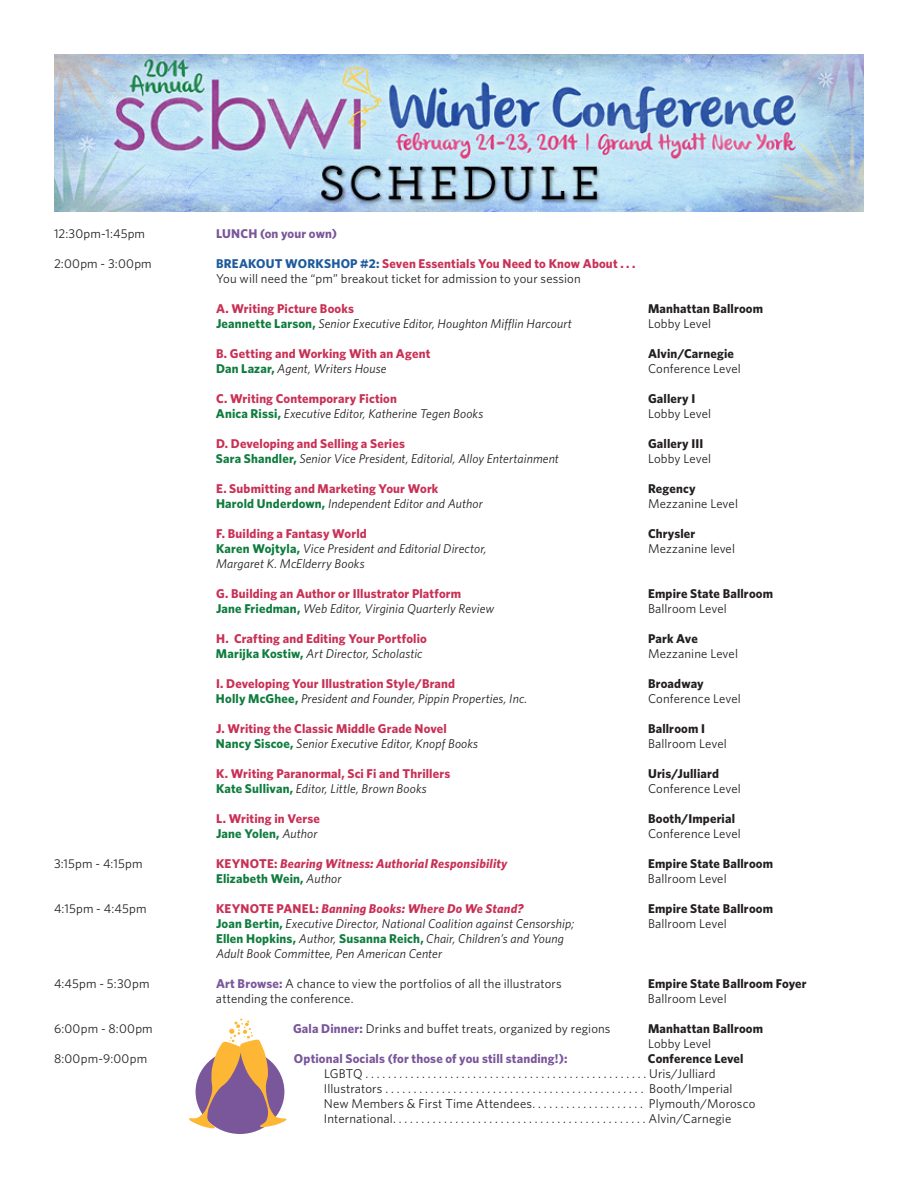
<style>
.page{position:relative;width:918px;height:1188px;background:#fff}
.page>*{position:absolute;margin:0;border:0;box-sizing:border-box;transform-origin:0 0}
.body_text{font:12.75px/15px "Whitney";letter-spacing:.01em;color:#231f20}
.body_text-2{font:italic 12.75px/15px "Whitney";letter-spacing:.01em;color:#231f20}
.body_text-3{font:700 12.75px "Whitney";letter-spacing:.01em;color:#c83054}
.body_text-4{font:700 12.75px "Whitney";letter-spacing:.015em;color:#231f20}
.body_text-5{font:italic 700 12.75px "Whitney";letter-spacing:.015em;color:#c83054}
.body_text-6{font:700 12.75px "Whitney";letter-spacing:.01em;color:#7a569a}
.body_text-7{font:700 12.75px "Whitney";letter-spacing:.015em;color:#0f7c3e}
.s1{color:#1e5a9d}
.s2{font-weight:700;font-style:normal;color:#0f7c3e}
.s3{font-weight:400;font-style:italic;color:#231f20}
.s4{font-style:normal}
.s5{font-weight:700;color:#7a569a}
</style>
<div class="page">
<img style="left:54px;top:54px;width:810px;height:157px">
<svg style="left:189px;top:1019px;width:98px;height:110px"></svg>
<p class="body_text" style="left:54px;top:226px;width:93px">12:30pm-1:45pm</p>
<p class="body_text-6" style="left:216px;top:225px;width:123px">LUNCH (on your own)</p>
<p class="body_text" style="left:54px;top:256px;width:99px">2:00pm - 3:00pm</p>
<p class="body_text-3" style="left:216px;top:255px;width:421px"><span class="s1">BREAKOUT WORKSHOP #2:</span> Seven Essentials You Need to Know About . . .</p>
<p class="body_text" style="left:216px;top:271px;width:366px">You will need the “pm” breakout ticket for admission to your session</p>
<p class="body_text-3" style="left:216px;top:300px;width:140px">A. Writing Picture Books</p>
<p class="body_text-4" style="left:648px;top:300px;width:117px">Manhattan Ballroom</p>
<p class="body_text-2" style="left:216px;top:316px;width:357px"><span class="s2">Jeannette Larson,</span> Senior Executive Editor, Houghton Mifflin Harcourt</p>
<p class="body_text" style="left:648px;top:316px;width:65px">Lobby Level</p>
<p class="body_text-3" style="left:216px;top:345px;width:216px">B. Getting and Working With an Agent</p>
<p class="body_text-4" style="left:648px;top:345px;width:88px">Alvin/Carnegie</p>
<p class="body_text-2" style="left:216px;top:361px;width:172px"><span class="s2">Dan Lazar,</span> Agent, Writers House</p>
<p class="body_text" style="left:648px;top:361px;width:94px">Conference Level</p>
<p class="body_text-3" style="left:216px;top:390px;width:183px">C. Writing Contemporary Fiction</p>
<p class="body_text-4" style="left:648px;top:390px;width:49px">Gallery I</p>
<p class="body_text-2" style="left:216px;top:406px;width:269px"><span class="s2">Anica Rissi,</span> Executive Editor, Katherine Tegen Books</p>
<p class="body_text" style="left:648px;top:406px;width:65px">Lobby Level</p>
<p class="body_text-3" style="left:216px;top:435px;width:190px">D. Developing and Selling a Series</p>
<p class="body_text-4" style="left:648px;top:435px;width:57px">Gallery III</p>
<p class="body_text-2" style="left:216px;top:451px;width:345px"><span class="s2">Sara Shandler,</span> Senior Vice President, Editorial, Alloy Entertainment</p>
<p class="body_text" style="left:648px;top:451px;width:65px">Lobby Level</p>
<p class="body_text-3" style="left:216px;top:480px;width:224px">E. Submitting and Marketing Your Work</p>
<p class="body_text-4" style="left:648px;top:480px;width:49px">Regency</p>
<p class="body_text-2" style="left:216px;top:496px;width:268px"><span class="s2">Harold Underdown,</span> Independent Editor and Author</p>
<p class="body_text" style="left:648px;top:496px;width:91px">Mezzanine Level</p>
<p class="body_text-3" style="left:216px;top:525px;width:152px">F. Building a Fantasy World</p>
<p class="body_text-4" style="left:648px;top:525px;width:49px">Chrysler</p>
<p class="body_text-2" style="left:216px;top:541px;width:272px"><span class="s2">Karen Wojtyla,</span> Vice President and Editorial Director,</p>
<p class="body_text" style="left:648px;top:541px;width:89px">Mezzanine level</p>
<p class="body_text-2" style="left:216px;top:556px;width:150px">Margaret K. McElderry Books</p>
<p class="body_text-3" style="left:216px;top:585px;width:247px">G. Building an Author or Illustrator Platform</p>
<p class="body_text-4" style="left:648px;top:585px;width:127px">Empire State Ballroom</p>
<p class="body_text-2" style="left:216px;top:601px;width:280px"><span class="s2">Jane Friedman,</span> Web Editor, Virginia Quarterly Review</p>
<p class="body_text" style="left:648px;top:601px;width:80px">Ballroom Level</p>
<p class="body_text-3" style="left:216px;top:630px;width:212px">H. Crafting and Editing Your Portfolio</p>
<p class="body_text-4" style="left:648px;top:630px;width:51px">Park Ave</p>
<p class="body_text-2" style="left:216px;top:646px;width:208px"><span class="s2">Marijka Kostiw,</span> Art Director, Scholastic</p>
<p class="body_text" style="left:648px;top:646px;width:91px">Mezzanine Level</p>
<p class="body_text-3" style="left:216px;top:675px;width:241px">I. Developing Your Illustration Style/Brand</p>
<p class="body_text-4" style="left:648px;top:675px;width:57px">Broadway</p>
<p class="body_text-2" style="left:216px;top:691px;width:313px"><span class="s2">Holly McGhee,</span> President and Founder, Pippin Properties, Inc.</p>
<p class="body_text" style="left:648px;top:691px;width:94px">Conference Level</p>
<p class="body_text-3" style="left:216px;top:720px;width:232px">J. Writing the Classic Middle Grade Novel</p>
<p class="body_text-4" style="left:648px;top:720px;width:59px">Ballroom I</p>
<p class="body_text-2" style="left:216px;top:736px;width:264px"><span class="s2">Nancy Siscoe,</span> Senior Executive Editor, Knopf Books</p>
<p class="body_text" style="left:648px;top:736px;width:80px">Ballroom Level</p>
<p class="body_text-3" style="left:216px;top:765px;width:236px">K. Writing Paranormal, Sci Fi and Thrillers</p>
<p class="body_text-4" style="left:648px;top:765px;width:73px">Uris/Julliard</p>
<p class="body_text-2" style="left:216px;top:781px;width:212px"><span class="s2">Kate Sullivan,</span> Editor, Little, Brown Books</p>
<p class="body_text" style="left:648px;top:781px;width:94px">Conference Level</p>
<p class="body_text-3" style="left:216px;top:810px;width:105px">L. Writing in Verse</p>
<p class="body_text-4" style="left:648px;top:810px;width:89px">Booth/Imperial</p>
<p class="body_text-7" style="left:216px;top:825px;width:103px">Jane Yolen, <span class="s3">Author</span></p>
<p class="body_text" style="left:648px;top:826px;width:94px">Conference Level</p>
<p class="body_text" style="left:54px;top:856px;width:90px">3:15pm - 4:15pm</p>
<p class="body_text-5" style="left:216px;top:855px;width:293px"><span class="s4">KEYNOTE:</span> Bearing Witness: Authorial Responsibility</p>
<p class="body_text-4" style="left:648px;top:855px;width:127px">Empire State Ballroom</p>
<p class="body_text-7" style="left:216px;top:870px;width:127px">Elizabeth Wein, <span class="s3">Author</span></p>
<p class="body_text" style="left:648px;top:871px;width:80px">Ballroom Level</p>
<p class="body_text" style="left:54px;top:901px;width:94px">4:15pm - 4:45pm</p>
<p class="body_text-5" style="left:216px;top:900px;width:309px"><span class="s4">KEYNOTE PANEL:</span> Banning Books: Where Do We Stand?</p>
<p class="body_text-4" style="left:648px;top:900px;width:127px">Empire State Ballroom</p>
<p class="body_text-2" style="left:216px;top:916px;width:360px"><span class="s2">Joan Bertin,</span> Executive Director, National Coalition against Censorship;</p>
<p class="body_text" style="left:648px;top:916px;width:80px">Ballroom Level</p>
<p class="body_text-2" style="left:216px;top:931px;width:350px"><span class="s2">Ellen Hopkins,</span> Author, <span class="s2">Susanna Reich,</span> Chair, Children’s and Young<br>Adult Book Committee, Pen American Center</p>
<p class="body_text" style="left:54px;top:976px;width:97px">4:45pm - 5:30pm</p>
<p class="body_text" style="left:216px;top:976px;width:347px"><span class="s5">Art Browse:</span> A chance to view the portfolios of all the illustrators</p>
<p class="body_text-4" style="left:648px;top:975px;width:160px">Empire State Ballroom Foyer</p>
<p class="body_text" style="left:216px;top:991px;width:139px">attending the conference.</p>
<p class="body_text" style="left:648px;top:991px;width:80px">Ballroom Level</p>
<p class="body_text" style="left:54px;top:1021px;width:100px">6:00pm - 8:00pm</p>
<p class="body_text" style="left:293px;top:1021px;width:319px"><span class="s5">Gala Dinner:</span> Drinks and buffet treats, organized by regions</p>
<p class="body_text-4" style="left:648px;top:1020px;width:117px">Manhattan Ballroom</p>
<p class="body_text" style="left:648px;top:1036px;width:65px">Lobby Level</p>
<p class="body_text" style="left:54px;top:1051px;width:95px">8:00pm-9:00pm</p>
<p class="body_text-6" style="left:294px;top:1050px;width:275px">Optional Socials (for those of you still standing!):</p>
<p class="body_text-4" style="left:648px;top:1050px;width:97px">Conference Level</p>
<p class="body_text" style="left:324px;top:1066px;width:393px">LGBTQ . . . . . . . . . . . . . . . . . . . . . . . . . . . . . . . . . . . . . . . . . . . . . . . . . . Uris/Julliard</p>
<p class="body_text" style="left:324px;top:1081px;width:410px">Illustrators . . . . . . . . . . . . . . . . . . . . . . . . . . . . . . . . . . . . . . . . . . . . . . Booth/Imperial</p>
<p class="body_text" style="left:324px;top:1096px;width:433px">New Members &amp; First Time Attendees. . . . . . . . . . . . . . . . . . . . Plymouth/Morosco<br>International. . . . . . . . . . . . . . . . . . . . . . . . . . . . . . . . . . . . . . . . . . . . . Alvin/Carnegie</p>
</div>
